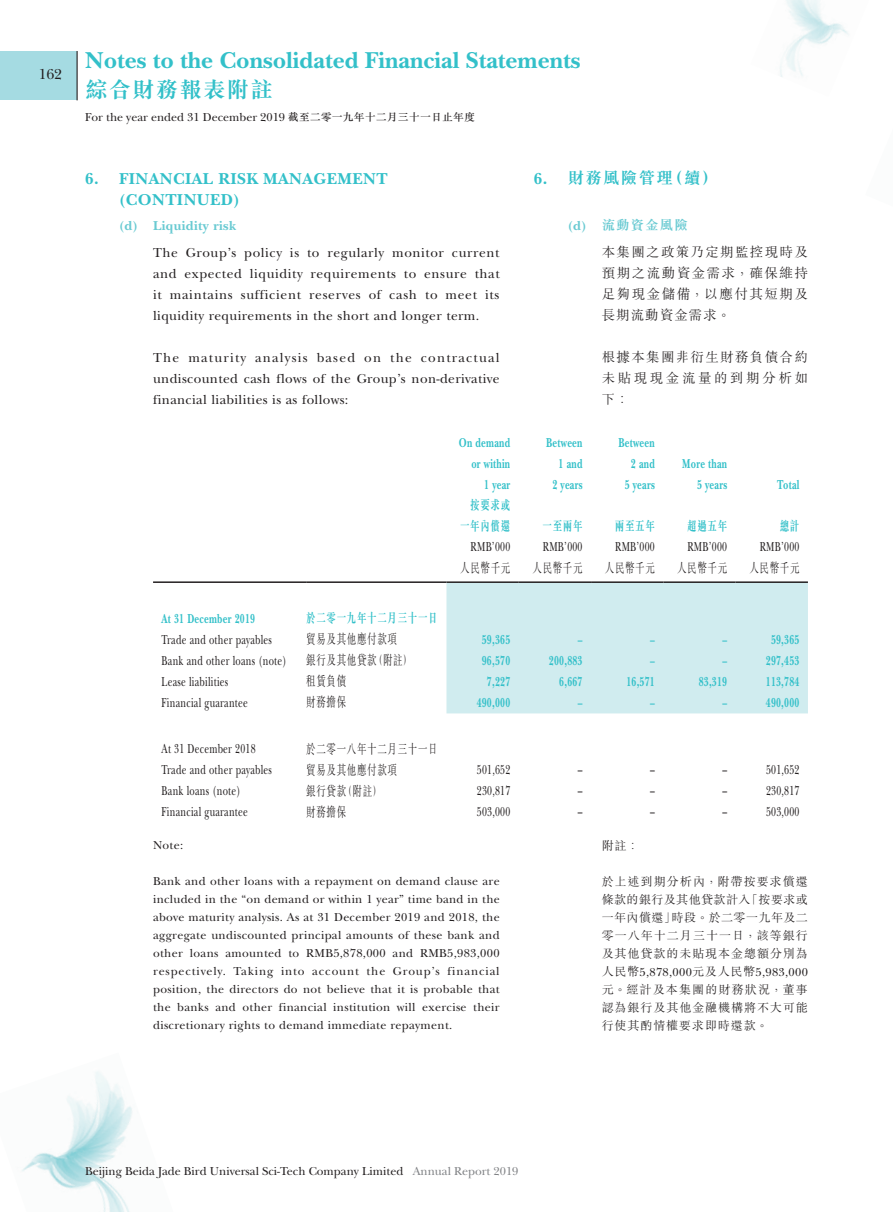
<style>
.page{position:relative;width:893px;height:1212px;background:#fff}
.page>*{position:absolute;margin:0;border:0;box-sizing:border-box;transform-origin:0 0}
.t1{font:700 24px "New Baskerville Std";color:#33c0c9}
.t2{font:700 22.5px "M Sung HK";letter-spacing:.05em;color:#33c0c9}
._01_H1{font:700 16.5px/21px "New Baskerville Std";letter-spacing:.025em;color:#33c0c9}
._001_H1_C{font:700 16.5px "M Sung HK";letter-spacing:.075em;color:#33c0c9}
.t3{font:15px "New Baskerville Std";color:#231f20}
._00_txt{font:13.5px/21px "New Baskerville Std";letter-spacing:.025em;color:#231f20;text-align:justify}
._50_Table_txt{font:13.5px "New Baskerville Std";letter-spacing:.025em;color:#231f20;scale:.7 1}
._50_Table_txt-2{font:700 13.5px "New Baskerville Std";letter-spacing:.025em;color:#33c0c9;scale:.7 1}
._50_Table_txt-3{font:300 13.5px "M Sung HK";letter-spacing:.075em;color:#231f20;scale:.7 1}
._000_txt_C{font:300 13.5px/21px "M Sung HK";letter-spacing:.11em;color:#231f20;text-align:justify}
._50_Table_txt-4{font:700 13.5px "M Sung HK";letter-spacing:.075em;color:#33c0c9;scale:.7 1}
._02_H2{font:700 13.5px "New Baskerville Std";letter-spacing:.025em;color:#69cad2}
._002_H2_C{font:700 13.5px "M Sung HK";letter-spacing:.075em;color:#69cad2}
._06_Notes{font:12px/18px "New Baskerville Std";color:#231f20;text-align:justify}
._006_Notes_C{font:300 12px/18px "M Sung HK";letter-spacing:.08em;color:#231f20;text-align:justify}
.s1{font-family:"M Sung HK";font-weight:500;font-size:10.5px}
.s2{font-family:"New Baskerville Std"}
.s3{font-family:"New Baskerville Std";font-weight:400}
.s4{color:#808285}
</style>
<div class="page">
<img style="left:22px;top:1071px;width:110px;height:141px">
<img style="left:780px;top:0;width:69px;height:77px">
<div style="left:0;top:51px;width:77px;height:49px;background:#a5dbe2"></div>
<hr style="left:77px;top:51px;width:1px;height:49px;background:#231f20">
<div style="left:446px;top:583px;width:362px;height:130px;background:#d0ecef"></div>
<hr style="left:153px;top:581px;width:153px;height:2px;background:#231f20">
<hr style="left:306px;top:581px;width:140px;height:2px;background:#231f20">
<hr style="left:446px;top:581px;width:73px;height:2px;background:#231f20">
<hr style="left:519px;top:581px;width:72px;height:2px;background:#231f20">
<hr style="left:591px;top:581px;width:72px;height:2px;background:#231f20">
<hr style="left:663px;top:581px;width:73px;height:2px;background:#231f20">
<hr style="left:736px;top:581px;width:72px;height:2px;background:#231f20">
<p class="t3" style="left:39px;top:66px;width:25px">162</p>
<h1 class="t1" style="left:85px;top:46px;width:497px">Notes to the Consolidated Financial Statements</h1>
<h2 class="t2" style="left:85px;top:74px;width:189px">綜合財務報表附註</h2>
<p class="_06_Notes" style="left:85px;top:108px;width:391px">For the year ended 31 December 2019 <span class="s1">截至二零一九年十二月三十一日止年度</span></p>
<p class="_01_H1" style="left:119px;top:168px;width:270px;text-indent:-34px">6. FINANCIAL RISK MANAGEMENT (CONTINUED)</p>
<p class="_02_H2" style="left:119px;top:217px;width:118px">(d) Liquidity risk</p>
<p class="_00_txt" style="left:153px;top:242px;width:348px">The Group’s policy is to regularly monitor current and expected liquidity requirements to ensure that it maintains sufficient reserves of cash to meet its liquidity requirements in the short and longer term.</p>
<p class="_00_txt" style="left:153px;top:347px;width:348px">The maturity analysis based on the contractual undiscounted cash flows of the Group’s non-derivative financial liabilities is as follows:</p>
<p class="_50_Table_txt-2" style="left:459px;top:434px;width:75px">On demand</p>
<p class="_50_Table_txt-2" style="left:471px;top:455px;width:57px">or within</p>
<p class="_50_Table_txt-2" style="left:484px;top:476px;width:39px">1 year</p>
<p class="_001_H1_C" style="left:534px;top:166px;width:185px"><span class="s2">6.</span> 財務風險管理（續）</p>
<p class="_002_H2_C" style="left:568px;top:215px;width:122px"><span class="s2">(d)</span> 流動資金風險</p>
<p class="_000_txt_C" style="left:602px;top:241px;width:208px">本集團之政策乃定期監控現時及預期之流動資金需求，確保維持足夠現金儲備，以應付其短期及長期流動資金需求。</p>
<p class="_000_txt_C" style="left:602px;top:346px;width:208px">根據本集團非衍生財務負債合約未貼現現金流量的到期分析如下︰</p>
<p class="_50_Table_txt-2" style="left:546px;top:434px;width:54px">Between</p>
<p class="_50_Table_txt-2" style="left:559px;top:455px;width:36px">1 and</p>
<p class="_50_Table_txt-2" style="left:552px;top:476px;width:44px">2 years</p>
<p class="_50_Table_txt-2" style="left:618px;top:434px;width:54px">Between</p>
<p class="_50_Table_txt-2" style="left:631px;top:455px;width:36px">2 and</p>
<p class="_50_Table_txt-2" style="left:625px;top:476px;width:44px">5 years</p>
<p class="_50_Table_txt-2" style="left:682px;top:455px;width:66px">More than</p>
<p class="_50_Table_txt-2" style="left:697px;top:476px;width:44px">5 years</p>
<p class="_50_Table_txt-2" style="left:777px;top:476px;width:33px">Total</p>
<p class="_50_Table_txt-4" style="left:470px;top:495px;width:59px">按要求或</p>
<p class="_50_Table_txt-4" style="left:460px;top:516px;width:73px">一年內償還</p>
<p class="_50_Table_txt-4" style="left:543px;top:516px;width:59px">一至兩年</p>
<p class="_50_Table_txt-4" style="left:615px;top:516px;width:59px">兩至五年</p>
<p class="_50_Table_txt-4" style="left:687px;top:516px;width:59px">超過五年</p>
<p class="_50_Table_txt-4" style="left:780px;top:516px;width:30px">總計</p>
<p class="_50_Table_txt" style="left:471px;top:539px;width:58px">RMB’000</p>
<p class="_50_Table_txt" style="left:543px;top:539px;width:58px">RMB’000</p>
<p class="_50_Table_txt" style="left:615px;top:539px;width:58px">RMB’000</p>
<p class="_50_Table_txt" style="left:687px;top:539px;width:58px">RMB’000</p>
<p class="_50_Table_txt" style="left:760px;top:539px;width:58px">RMB’000</p>
<p class="_50_Table_txt-3" style="left:460px;top:558px;width:73px">人民幣千元</p>
<p class="_50_Table_txt-3" style="left:533px;top:558px;width:73px">人民幣千元</p>
<p class="_50_Table_txt-3" style="left:605px;top:558px;width:73px">人民幣千元</p>
<p class="_50_Table_txt-3" style="left:677px;top:558px;width:73px">人民幣千元</p>
<p class="_50_Table_txt-3" style="left:749px;top:558px;width:73px">人民幣千元</p>
<p class="_50_Table_txt-2" style="left:162px;top:611px;width:135px">At 31 December 2019</p>
<p class="_50_Table_txt-4" style="left:306px;top:609px;width:189px">於二零一九年十二月三十一日</p>
<p class="_50_Table_txt" style="left:162px;top:631px;width:159px">Trade and other payables</p>
<p class="_50_Table_txt-3" style="left:306px;top:630px;width:131px">貿易及其他應付款項</p>
<p class="_50_Table_txt-2" style="left:482px;top:632px;width:42px">59,365</p>
<p class="_50_Table_txt-2" style="left:578px;top:632px;width:8px">–</p>
<p class="_50_Table_txt-2" style="left:650px;top:632px;width:8px">–</p>
<p class="_50_Table_txt-2" style="left:722px;top:632px;width:8px">–</p>
<p class="_50_Table_txt-2" style="left:771px;top:632px;width:42px">59,365</p>
<p class="_50_Table_txt" style="left:162px;top:652px;width:180px">Bank and other loans (note)</p>
<p class="_50_Table_txt-3" style="left:306px;top:651px;width:153px">銀行及其他貸款（附註）</p>
<p class="_50_Table_txt-2" style="left:482px;top:653px;width:42px">96,570</p>
<p class="_50_Table_txt-2" style="left:549px;top:653px;width:50px">200,883</p>
<p class="_50_Table_txt-2" style="left:650px;top:653px;width:8px">–</p>
<p class="_50_Table_txt-2" style="left:722px;top:653px;width:8px">–</p>
<p class="_50_Table_txt-2" style="left:766px;top:653px;width:50px">297,453</p>
<p class="_50_Table_txt" style="left:162px;top:673px;width:97px">Lease liabilities</p>
<p class="_50_Table_txt-3" style="left:306px;top:672px;width:59px">租賃負債</p>
<p class="_50_Table_txt-2" style="left:487px;top:674px;width:35px">7,227</p>
<p class="_50_Table_txt-2" style="left:559px;top:674px;width:35px">6,667</p>
<p class="_50_Table_txt-2" style="left:626px;top:674px;width:42px">16,571</p>
<p class="_50_Table_txt-2" style="left:699px;top:674px;width:42px">83,319</p>
<p class="_50_Table_txt-2" style="left:766px;top:674px;width:50px">113,784</p>
<p class="_50_Table_txt" style="left:162px;top:694px;width:125px">Financial guarantee</p>
<p class="_50_Table_txt-3" style="left:306px;top:693px;width:59px">財務擔保</p>
<p class="_50_Table_txt-2" style="left:477px;top:695px;width:50px">490,000</p>
<p class="_50_Table_txt-2" style="left:578px;top:695px;width:8px">–</p>
<p class="_50_Table_txt-2" style="left:650px;top:695px;width:8px">–</p>
<p class="_50_Table_txt-2" style="left:722px;top:695px;width:8px">–</p>
<p class="_50_Table_txt-2" style="left:766px;top:695px;width:50px">490,000</p>
<p class="_50_Table_txt" style="left:162px;top:741px;width:136px">At 31 December 2018</p>
<p class="_50_Table_txt-3" style="left:306px;top:739px;width:189px">於二零一八年十二月三十一日</p>
<p class="_50_Table_txt" style="left:162px;top:762px;width:159px">Trade and other payables</p>
<p class="_50_Table_txt-3" style="left:306px;top:760px;width:131px">貿易及其他應付款項</p>
<p class="_50_Table_txt" style="left:477px;top:762px;width:49px">501,652</p>
<p class="_50_Table_txt" style="left:578px;top:762px;width:8px">–</p>
<p class="_50_Table_txt" style="left:650px;top:762px;width:8px">–</p>
<p class="_50_Table_txt" style="left:722px;top:762px;width:8px">–</p>
<p class="_50_Table_txt" style="left:766px;top:762px;width:49px">501,652</p>
<p class="_50_Table_txt" style="left:162px;top:783px;width:114px">Bank loans (note)</p>
<p class="_50_Table_txt-3" style="left:306px;top:781px;width:110px">銀行貸款（附註）</p>
<p class="_50_Table_txt" style="left:477px;top:783px;width:49px">230,817</p>
<p class="_50_Table_txt" style="left:578px;top:783px;width:8px">–</p>
<p class="_50_Table_txt" style="left:650px;top:783px;width:8px">–</p>
<p class="_50_Table_txt" style="left:722px;top:783px;width:8px">–</p>
<p class="_50_Table_txt" style="left:766px;top:783px;width:49px">230,817</p>
<p class="_50_Table_txt" style="left:162px;top:804px;width:125px">Financial guarantee</p>
<p class="_50_Table_txt-3" style="left:306px;top:802px;width:59px">財務擔保</p>
<p class="_50_Table_txt" style="left:477px;top:804px;width:49px">503,000</p>
<p class="_50_Table_txt" style="left:578px;top:804px;width:8px">–</p>
<p class="_50_Table_txt" style="left:650px;top:804px;width:8px">–</p>
<p class="_50_Table_txt" style="left:722px;top:804px;width:8px">–</p>
<p class="_50_Table_txt" style="left:766px;top:804px;width:49px">503,000</p>
<p class="_06_Notes" style="left:153px;top:837px;width:32px">Note:</p>
<p class="_06_Notes" style="left:153px;top:873px;width:348px">Bank and other loans with a repayment on demand clause are included in the “on demand or within 1 year” time band in the above maturity analysis. As at 31 December 2019 and 2018, the aggregate undiscounted principal amounts of these bank and other loans amounted to RMB5,878,000 and RMB5,983,000 respectively. Taking into account the Group’s financial position, the directors do not believe that it is probable that the banks and other financial institution will exercise their discretionary rights to demand immediate repayment.</p>
<p class="_006_Notes_C" style="left:602px;top:836px;width:39px">附註︰</p>
<p class="_006_Notes_C" style="left:602px;top:872px;width:208px">於上述到期分析內，附帶按要求償還條款的銀行及其他貸款計入「按要求或一年內償還」時段。於二零一九年及二零一八年十二月三十一日，該等銀行及其他貸款的未貼現本金總額分別為人民幣<span class="s3">5,878,000</span>元及人民幣<span class="s3">5,983,000</span>元。經計及本集團的財務狀況，董事認為銀行及其他金融機構將不大可能行使其酌情權要求即時還款。</p>
<p class="_06_Notes" style="left:85px;top:1162px;width:435px">Beijing Beida Jade Bird Universal Sci-Tech Company Limited <span class="s4">Annual Report 2019</span></p>
</div>
